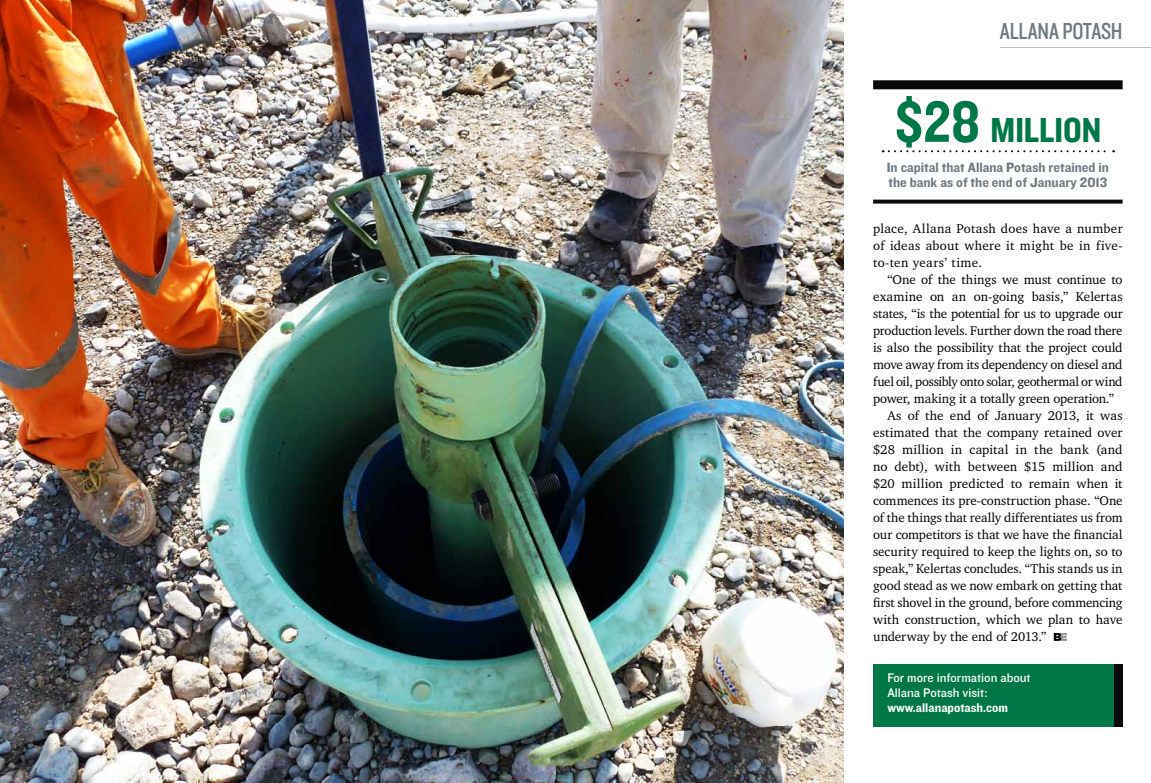
<style>
.page{position:relative;width:1151px;height:783px;background:#fff}
.page>*{position:absolute;margin:0;border:0;box-sizing:border-box;transform-origin:0 0}
.t1{font:36px "Knockout HTF50 Welterweight";color:#007746}
.t2{font:24px "Knockout HTF29 Junior Liteweight";letter-spacing:-.01em;color:#6f7983}
.t3{font:14px/15px "Knockout HTF51 Middleweight";color:#6f7983}
.t4{font:13px/17px "Charter IT Cby BT";letter-spacing:-.005em;color:#000;text-align:justify}
.t5{font:13px/15px "Knockout HTF31 Junior Middlewt";color:#fff}
.t6{font:13px "Charter IT Cby BT";letter-spacing:.02em;color:#000}
.t7{font:13px "Knockout HTF51 Middleweight";color:#fff}
.s1{font-size:60px}
</style>
<div class="page">
<svg style="left:1054px;top:633px;width:13px;height:7px"></svg>
<hr style="left:1000px;top:47px;width:151px;height:1px;background:#bbc0c4">
<div style="left:873px;top:663px;width:250px;height:63px;background:#007746"></div>
<div style="left:1114px;top:663px;width:9px;height:63px;background:#0a0a0a"></div>
<img style="left:0;top:0;width:843px;height:782px">
<div style="left:873px;top:80px;width:250px;height:9px;background:#0a0a0a"></div>
<svg style="left:883px;top:150px;width:231px;height:2px"></svg>
<svg style="left:873px;top:199px;width:250px;height:4px"></svg>
<h2 class="t2" style="left:1000px;top:18px;width:124px">ALLANA POTASH</h2>
<h1 class="t1" style="left:894px;top:111px;width:208px"><span class="s1">$28</span> MILLION</h1>
<p class="t3" style="left:887px;top:160px;width:224px">In capital that Allana Potash retained in the bank as of the end of January 2013</p>
<p class="t4" style="left:873px;top:219px;width:251px">place, Allana Potash does have a number of ideas about where it might be in five&shy;to-ten years’ time.</p>
<p class="t4" style="left:887px;top:270px;width:237px">“One of the things we must continue to</p>
<p class="t4" style="left:873px;top:287px;width:251px">examine on an on-going basis,” Kelertas</p>
<p class="t4" style="left:873px;top:304px;width:251px">states, “is the potential for us to upgrade our</p>
<p class="t4" style="left:873px;top:321px;width:251px">production levels. Further down the road there</p>
<p class="t4" style="left:873px;top:338px;width:251px">is also the possibility that the project could</p>
<p class="t4" style="left:873px;top:355px;width:251px">move away from its dependency on diesel and</p>
<p class="t4" style="left:873px;top:372px;width:251px">fuel oil, possibly onto solar, geothermal or wind</p>
<p class="t4" style="left:873px;top:389px;width:242px">power, making it a totally green operation.”</p>
<p class="t4" style="left:887px;top:406px;width:237px">As of the end of January 2013, it was</p>
<p class="t4" style="left:873px;top:423px;width:251px">estimated that the company retained over</p>
<p class="t6" style="left:873px;top:441px;width:251px">$28 million in capital in the bank (and</p>
<p class="t4" style="left:873px;top:457px;width:251px">no debt), with between $15 million and</p>
<p class="t4" style="left:873px;top:474px;width:251px">$20 million predicted to remain when it</p>
<p class="t4" style="left:873px;top:491px;width:251px">commences its pre-construction phase. “One</p>
<p class="t4" style="left:873px;top:508px;width:251px">of the things that really differentiates us from</p>
<p class="t4" style="left:873px;top:525px;width:251px">our competitors is that we have the financial</p>
<p class="t4" style="left:873px;top:542px;width:251px">security required to keep the lights on, so to</p>
<p class="t4" style="left:873px;top:559px;width:251px">speak,” Kelertas concludes. “This stands us in</p>
<p class="t4" style="left:873px;top:576px;width:251px">good stead as we now embark on getting that</p>
<p class="t4" style="left:873px;top:593px;width:251px">first shovel in the ground, before commencing</p>
<p class="t4" style="left:873px;top:610px;width:251px">with construction, which we plan to have</p>
<p class="t4" style="left:873px;top:627px;width:175px">underway by the end of 2013.”</p>
<p class="t5" style="left:887px;top:670px;width:145px">For more information about<br>Allana Potash visit:</p>
<p class="t7" style="left:887px;top:700px;width:122px">www.allanapotash.com</p>
</div>
